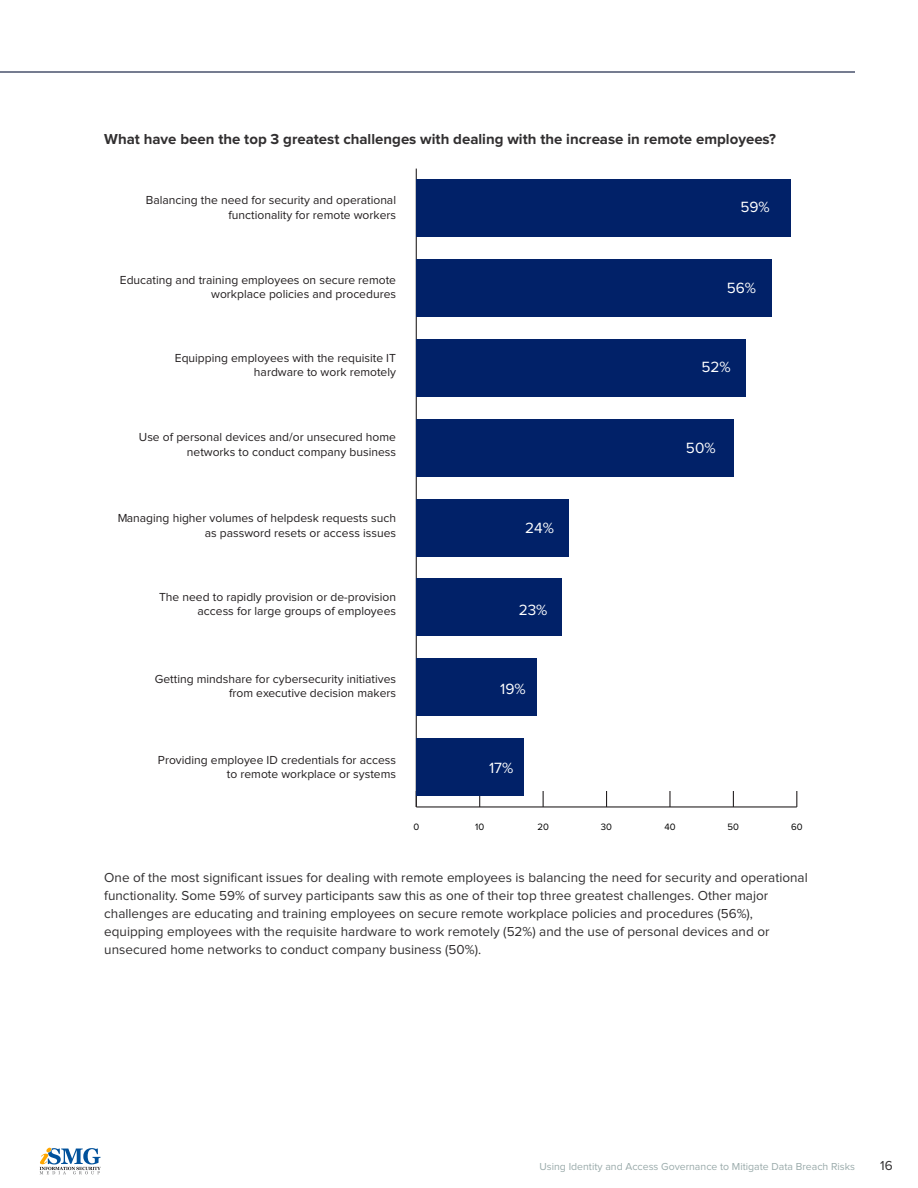
<style>
.page{position:relative;width:918px;height:1188px;background:#fff}
.page>*{position:absolute;margin:0;border:0;box-sizing:border-box;transform-origin:0 0}
.t1{font:15.3px "Proxima Nova";color:#fff}
.survey_question{font:700 15px "Proxima Nova";color:#312f30}
.body{font:13.5px/18px "Proxima Nova";color:#312f30}
.t2{font:12px/14.5px "Proxima Nova";color:#231f20;text-align:right}
.t3{font:10.5px "Proxima Nova";color:#9aaaaa}
.t4{font:9.6px "Proxima Nova";color:#000}
</style>
<div class="page">
<hr style="left:416px;top:806px;width:381px;height:2px;background:#231f20">
<svg style="left:543px;top:791px;width:1px;height:16px"></svg>
<svg style="left:606px;top:791px;width:1px;height:15px"></svg>
<svg style="left:669px;top:791px;width:2px;height:16px"></svg>
<svg style="left:733px;top:791px;width:1px;height:15px"></svg>
<svg style="left:796px;top:791px;width:1px;height:16px"></svg>
<hr style="left:416px;top:169px;width:1px;height:638px;background:#231f20">
<div style="left:416px;top:180px;width:374px;height:57px;background:#012168"></div>
<div style="left:416px;top:260px;width:355px;height:57px;background:#012168"></div>
<div style="left:416px;top:339px;width:330px;height:58px;background:#012168"></div>
<div style="left:416px;top:419px;width:317px;height:58px;background:#012168"></div>
<div style="left:416px;top:499px;width:152px;height:57px;background:#012168"></div>
<div style="left:416px;top:579px;width:146px;height:57px;background:#012168"></div>
<div style="left:416px;top:659px;width:121px;height:57px;background:#012168"></div>
<div style="left:416px;top:738px;width:108px;height:58px;background:#012168"></div>
<svg style="left:39px;top:1148px;width:62px;height:26px"></svg>
<hr style="left:0;top:71px;width:855px;height:1px;background:#757c90">
<p class="survey_question" style="left:104px;top:132px;width:673px">What have been the top 3 greatest challenges with dealing with the increase in remote employees?</p>
<p class="t2" style="left:146px;top:193px;width:252px">Balancing the need for security and operational functionality for remote workers</p>
<p class="t1" style="left:740px;top:200px;width:31px">59%</p>
<p class="t2" style="left:120px;top:273px;width:278px">Educating and training employees on secure remote workplace policies and procedures</p>
<p class="t2" style="left:175px;top:351px;width:223px">Equipping employees with the requisite IT hardware to work remotely</p>
<p class="t2" style="left:139px;top:431px;width:259px">Use of personal devices and/or unsecured home networks to conduct company business</p>
<p class="t2" style="left:117px;top:512px;width:280px">Managing higher volumes of helpdesk requests such as password resets or access issues</p>
<p class="t2" style="left:159px;top:590px;width:239px">The need to rapidly provision or de-provision access for large groups of employees</p>
<p class="t2" style="left:155px;top:672px;width:243px">Getting mindshare for cybersecurity initiatives from executive decision makers</p>
<p class="t1" style="left:525px;top:521px;width:30px">24%</p>
<p class="t1" style="left:519px;top:603px;width:30px">23%</p>
<p class="t1" style="left:500px;top:682px;width:27px">19%</p>
<p class="t1" style="left:727px;top:281px;width:31px">56%</p>
<p class="t1" style="left:701px;top:360px;width:31px">52%</p>
<p class="t1" style="left:686px;top:441px;width:31px">50%</p>
<p class="t2" style="left:158px;top:753px;width:240px">Providing employee ID credentials for access to remote workplace or systems</p>
<p class="t1" style="left:489px;top:761px;width:26px">17%</p>
<p class="t4" style="left:413px;top:823px;width:7px">0</p>
<p class="t4" style="left:475px;top:823px;width:11px">10</p>
<p class="t4" style="left:537px;top:823px;width:13px">20</p>
<p class="t4" style="left:601px;top:823px;width:13px">30</p>
<p class="t4" style="left:664px;top:823px;width:13px">40</p>
<p class="t4" style="left:728px;top:823px;width:13px">50</p>
<p class="t4" style="left:791px;top:823px;width:13px">60</p>
<p class="body" style="left:104px;top:869px;width:705px">One of the most significant issues for dealing with remote employees is balancing the need for security and operational functionality. Some 59% of survey participants saw this as one of their top three greatest challenges. Other major challenges are educating and training employees on secure remote workplace policies and procedures (56%), equipping employees with the requisite hardware to work remotely (52%) and the use of personal devices and or unsecured home networks to conduct company business (50%).</p>
<p class="t3" style="left:540px;top:1162px;width:317px">Using Identity and Access Governance to Mitigate Data Breach Risks</p>
<p class="body" style="left:880px;top:1157px;width:14px">16</p>
</div>
